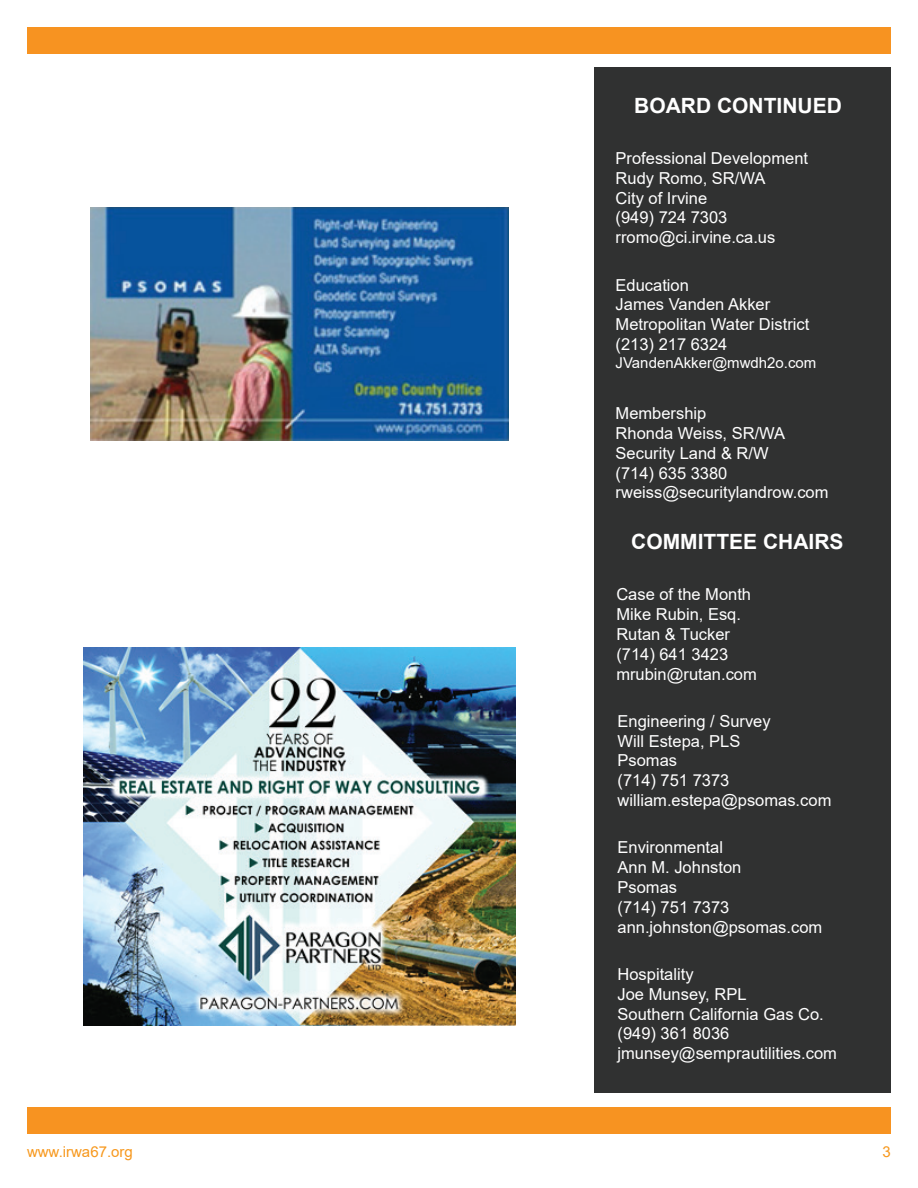
<style>
.page{position:relative;width:918px;height:1188px;background:#fff}
.page>*{position:absolute;margin:0;border:0;box-sizing:border-box;transform-origin:0 0}
.t1{font:700 21px "Arial";color:#fff}
.t2{font:16.5px/19.8px "Arial";color:#fff}
.t3{font:15px "Arial";color:#fff}
.t4{font:15px "Arial";color:#f7981d}
</style>
<div class="page">
<div style="left:27px;top:27px;width:864px;height:27px;background:#f79321"></div>
<div style="left:27px;top:1107px;width:864px;height:27px;background:#f79321"></div>
<div style="left:594px;top:68px;width:297px;height:1026px;background:#303131"></div>
<img style="left:83px;top:647px;width:432px;height:378px">
<img style="left:90px;top:207px;width:419px;height:234px">
<p class="t1" style="left:634px;top:91px;width:209px">BOARD CONTINUED</p>
<p class="t2" style="left:616px;top:148px;width:194px">Professional Development<br>Rudy Romo, SR/WA<br>City of Irvine<br>(949) 724 7303 rromo@ci.irvine.ca.us</p>
<p class="t2" style="left:616px;top:275px;width:195px">Education<br>James Vanden Akker<br>Metropolitan Water District (213) 217 6324</p>
<p class="t3" style="left:616px;top:352px;width:202px">JVandenAkker@mwdh2o.com</p>
<p class="t2" style="left:616px;top:403px;width:214px">Membership<br>Rhonda Weiss, SR/WA<br>Security Land &amp; R/W<br>(714) 635 3380 rweiss@securitylandrow.com</p>
<p class="t1" style="left:631px;top:527px;width:214px">COMMITTEE CHAIRS</p>
<p class="t2" style="left:616px;top:585px;width:142px">Case of the Month<br>Mike Rubin, Esq.<br>Rutan &amp; Tucker (714) 641 3423 mrubin@rutan.com</p>
<p class="t2" style="left:618px;top:711px;width:215px">Engineering / Survey<br>Will Estepa, PLS<br>Psomas<br>(714) 751 7373 william.estepa@psomas.com</p>
<p class="t2" style="left:618px;top:838px;width:206px">Environmental<br>Ann M. Johnston<br>Psomas<br>(714) 751 7373 ann.johnston@psomas.com</p>
<p class="t2" style="left:618px;top:964px;width:221px">Hospitality<br>Joe Munsey, RPL<br>Southern California Gas Co. (949) 361 8036 jmunsey@semprautilities.com</p>
<p class="t4" style="left:27px;top:1141px;width:107px">www.irwa67.org</p>
<p class="t4" style="left:883px;top:1141px;width:10px">3</p>
</div>
